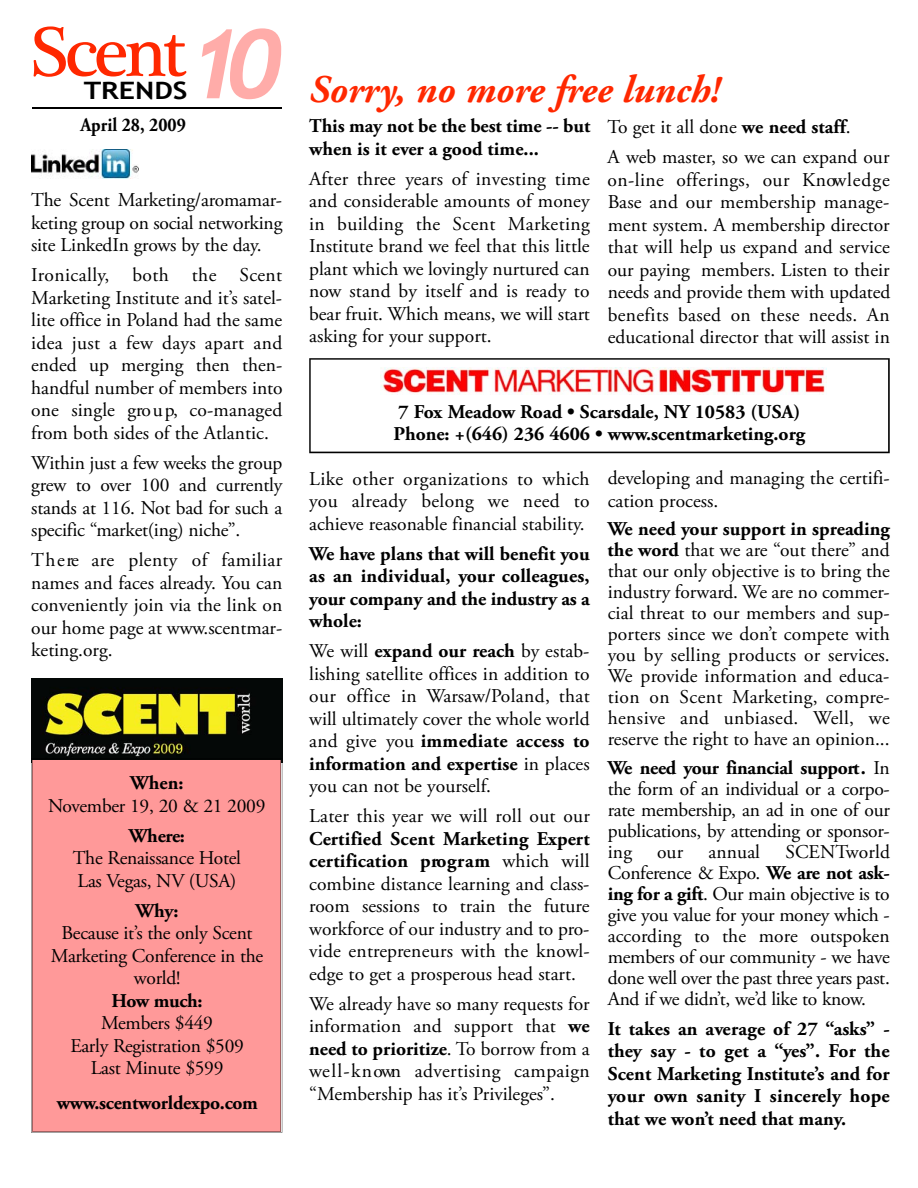
<style>
.page{position:relative;width:918px;height:1188px;background:#fff}
.page>*{position:absolute;margin:0;border:0;box-sizing:border-box;transform-origin:0 0}
.t1{font:italic 700 96px "Trebuchet";color:#ffaca9}
.t2{font:72px "Plantagenet Cherokee";letter-spacing:-.055em;color:#ff2800}
.t3{font:italic 700 39px "Adobe Garamond Pro";color:#ff2800}
.t4{font:700 24px "Trebuchet MS";color:#000;scale:1.2 1}
.t5{font:19.5px/22.5px "Adobe Garamond Pro";color:#000;text-align:justify}
.t6{font:700 19.5px/22.5px "Adobe Garamond Pro";color:#000}
.t7{font:700 19.5px "Adobe Garamond Pro";color:#000;scale:.9 1}
.s1{font-weight:700}
</style>
<div class="page">
<hr style="left:33px;top:107px;width:249px;height:2px;background:#000">
<svg style="left:309px;top:358px;width:581px;height:95px"></svg>
<div style="left:378px;top:368px;width:455px;height:31px;background:#fff"></div>
<img style="left:381px;top:368px;width:446px;height:27px">
<img style="left:31px;top:149px;width:107px;height:29px">
<img style="left:31px;top:678px;width:251px;height:80px">
<div style="left:31px;top:758px;width:251px;height:375px;background:#f99"></div>
<h2 class="t2" style="left:31px;top:26px;width:157px">Scent</h2>
<p class="t4" style="left:84px;top:76px;width:88px">TRENDS</p>
<p class="t7" style="left:81px;top:117px;width:118px">April 28, 2009</p>
<h1 class="t1" style="left:186px;top:8px;width:97px">10</h1>
<p class="t5" style="left:31px;top:191px;width:253px">The Scent Ma rk e tin g /a ro m a m a r&shy;keting group on social network in g site LinkedIn grows by the day.</p>
<p class="t5" style="left:31px;top:266px;width:253px">Iro n ic a lly, both the Scent Marketing Institute and it’s satel&shy;lite office in Poland had the same idea just a few days apart and ended up merging then then&shy;handful number of members into one single gro u p, co-managed from both sides of the Atlantic.</p>
<p class="t5" style="left:31px;top:453px;width:253px">Within just a few weeks the gro u p g rew to over 100 and curre n tly stands at 116. Not bad for such a specific “m a rket(ing) niche”.</p>
<p class="t5" style="left:31px;top:551px;width:253px">T h e re are plenty of familiar names and faces already. You can conveniently join via the link on our home page at www.scentmar&shy;keting.org.</p>
<p class="t6" style="left:130px;top:773px;width:55px">When:</p>
<p class="t5" style="left:48px;top:796px;width:219px">November 19, 20 &amp; 21 2009</p>
<p class="t6" style="left:129px;top:826px;width:58px">W h e re :</p>
<p class="t5" style="left:73px;top:848px;width:170px">The Renaissance Ho te l<br>Las Vegas, NV (U S A )</p>
<p class="t6" style="left:136px;top:901px;width:44px">W h y :</p>
<p class="t5" style="left:51px;top:923px;width:214px;text-align:center">Because it’s the only Scent<br>Ma rketing Conference in the w o rld !</p>
<p class="t6" style="left:111px;top:991px;width:93px">How much:</p>
<p class="t5" style="left:70px;top:1013px;width:175px;text-align:center">Members $449<br>Early Registration $509<br>Last Minute $599</p>
<p class="t6" style="left:57px;top:1093px;width:203px">w w w.sc e n tw o r ld e x p o .c o m</p>
<h3 class="t3" style="left:309px;top:74px;width:412px">Sorry, no more free lunch!</h3>
<p class="t6" style="left:309px;top:117px;width:283px">This may not be the best time -- but when is it ever a good time...</p>
<p class="t5" style="left:309px;top:169px;width:282px">After three years of investing time and considerable amounts of money in building the Scent Ma rk e tin g Institute brand we feel that this little plant which we lovingly nurtured can now stand by itself and is ready to bear fruit. Which means, we will start asking for your support.</p>
<p class="t5" style="left:608px;top:114px;width:283px;line-height:29.8px">To get it all done <span class="s1">we need staff</span>.<br>A web master, so we can expand our</p>
<p class="t5" style="left:608px;top:170px;width:284px">on-line offerings, our Know le d g e Base and our membership manage&shy;ment system. A membership director that will help us expand and service our paying members. Listen to their needs and provide them with updated benefits based on these needs. An educational director that will assist in</p>
<p class="t6" style="left:393px;top:402px;width:413px">7 Fox Meadow Road • Scarsdale, NY 10583 (USA)<br>Phone: +(646) 236 4606 • www.scentmarketing.org</p>
<p class="t5" style="left:309px;top:469px;width:282px">Like other organizations to which you already belong we need to achieve reasonable financial stability.</p>
<p class="t6" style="left:309px;top:544px;width:282px;text-align:justify">We have plans that will benefit you as an individual, your colleagues, your company and the industry as a whole:</p>
<p class="t5" style="left:309px;top:642px;width:282px">We will <span class="s1">expand our reach</span> by estab&shy;lishing satellite offices in addition to our office in Warsaw/Poland, that will ultimately cover the whole world and give you <span class="s1">immediate access to information and expertise</span> in places you can not be yourself.</p>
<p class="t5" style="left:309px;top:807px;width:282px">Later this year we will roll out our</p>
<p class="t5" style="left:309px;top:829px;width:282px"><span class="s1">Certified Scent Marketing Expert c e rtification pro g r a m</span> which will combine distance learning and class&shy;room sessions to train the future workforce of our industry and to pro&shy;vide entrepreneurs with the knowl&shy;edge to get a prosperous head start.</p>
<p class="t5" style="left:309px;top:994px;width:282px">We already have so many requests for information and support that <span class="s1">we need to prioritize</span>. To borrow from a we l l - k n own adve rtising campaign “Membership has it’s Privileges”.</p>
<p class="t5" style="left:608px;top:469px;width:284px">developing and managing the certifi&shy;cation process.</p>
<p class="t5" style="left:608px;top:520px;width:284px;line-height:21px"><span class="s1">We need your support in spreading the word</span> that we are “out there” and that our only objective is to bring the industry forward. We are no commer&shy;cial threat to our members and sup&shy;porters since we don’t compete with you by selling products or services.<br>We provide information and educa&shy;tion on Scent Marketing, compre&shy;h e n sive and unbiased. Well, we reserve the right to have an opinion...</p>
<p class="t5" style="left:608px;top:759px;width:284px;line-height:21px"><span class="s1">We need your financial support .</span> In the form of an individual or a corpo&shy;rate membership, an ad in one of our publications, by attending or sponsor&shy;ing</p>
<p class="t5" style="left:608px;top:843px;width:284px;line-height:21px;text-indent:178px">SCENTw o rld C o n fe rence &amp; Ex p o. <span class="s1">We are not ask&shy;ing for a gift</span>. Our main objective is to g ive you value for your money which - a c c o rding to the more outspoken members of our community - we have done well over the past three years past.<br>And if we didn’t, we’d like to know.</p>
<p class="t6" style="left:608px;top:1019px;width:284px;text-align:justify">It takes an average of 27 “asks” - they say - to get a “yes”. For the Scent Marketing Institute’s and for your own sanity I sincerely hope that we won’t need that many.</p>
<p class="t5" style="left:657px;top:842px;width:28px">our</p>
<p class="t5" style="left:709px;top:842px;width:53px">annual</p>
</div>
